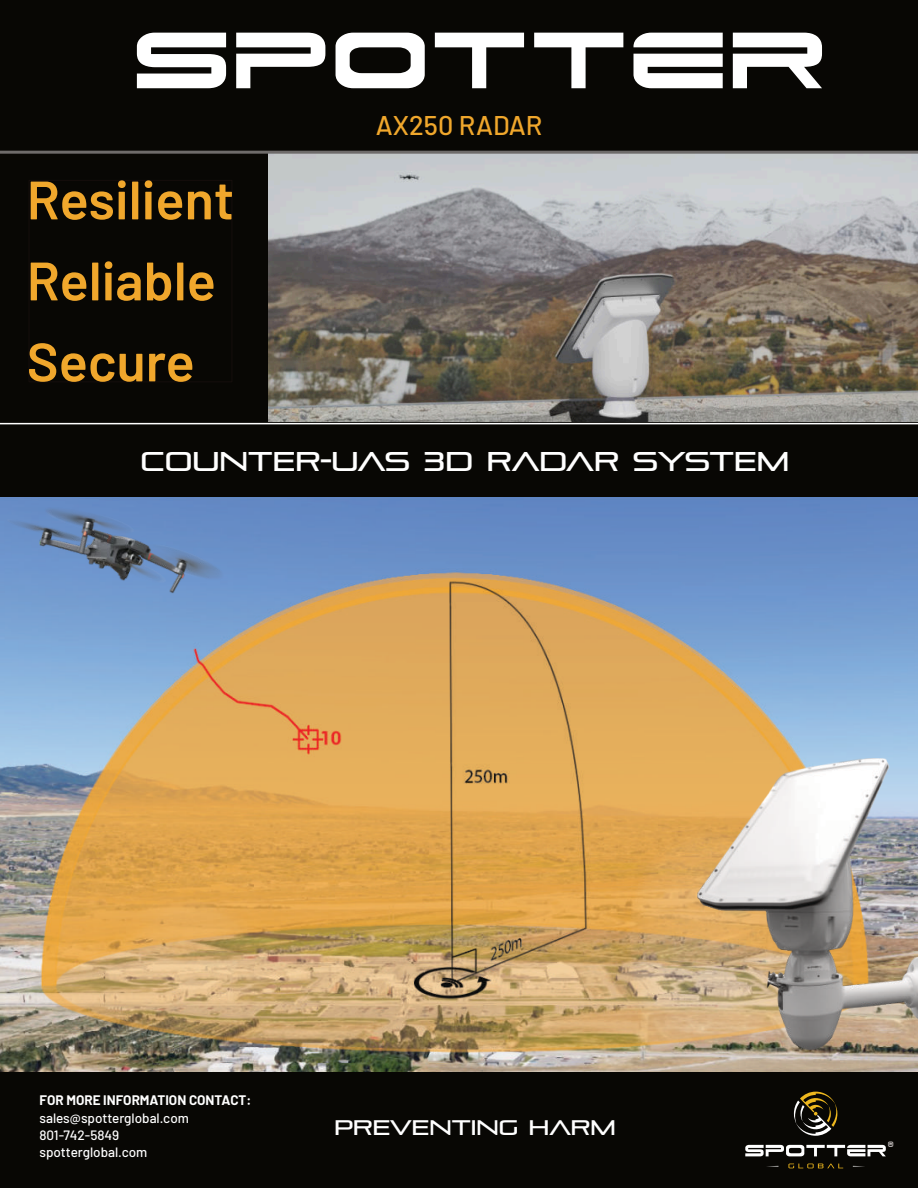
<style>
.page{position:relative;width:918px;height:1188px;background:#fff}
.page>*{position:absolute;margin:0;border:0;box-sizing:border-box;transform-origin:0 0}
.t1{font:600 54px/81px "Barlow";color:#f0a72c}
.t2{font:27px "Pirulen Rg";color:#fff}
.t3{font:500 27px "Barlow";color:#f0a72c}
.t4{font:21px "Pirulen Rg";color:#fff}
.t5{font:500 13.5px/17.4px "Barlow";color:#fff}
.t6{font:700 13.5px "Barlow";color:#fff}
.t7{font:9px "Pirulen Rg";color:#fef7f7}
</style>
<div class="page">
<img style="left:0;top:497px;width:918px;height:575px">
<img style="left:268px;top:154px;width:650px;height:268px">
<div style="left:0;top:137px;width:268px;height:287px;background:#080704"></div>
<div style="left:0;top:0;width:918px;height:151px;background:#080704"></div>
<svg style="left:137px;top:33px;width:685px;height:55px"></svg>
<div style="left:0;top:1072px;width:918px;height:116px;background:#080704"></div>
<svg style="left:745px;top:1145px;width:141px;height:11px"></svg>
<svg style="left:853px;top:1166px;width:12px;height:1px"></svg>
<svg style="left:788px;top:1164px;width:55px;height:4px"></svg>
<svg style="left:794px;top:1092px;width:43px;height:44px"></svg>
<div style="left:0;top:422px;width:918px;height:75px;background:#080704"></div>
<hr style="left:0;top:151px;width:918px;height:3px;background:#6e6b6a">
<hr style="left:0;top:423px;width:918px;height:1px;background:#fff">
<div style="left:29px;top:180px;width:203px;height:202px;border:1px solid #150e0c"></div>
<img style="left:698px;top:759px;width:220px;height:290px">
<img style="left:6px;top:498px;width:221px;height:99px">
<h1 class="t1" style="left:27px;top:157px;width:209px">Resilient<br>Reliable<br>Secure</h1>
<h2 class="t3" style="left:376px;top:108px;width:168px">AX250 RADAR</h2>
<h2 class="t2" style="left:141px;top:450px;width:650px">COUNTER-UAS 3D RADAR SYSTEM</h2>
<p class="t6" style="left:39px;top:1092px;width:213px">FOR MORE INFORMATION CONTACT:</p>
<p class="t5" style="left:39px;top:1108px;width:151px">sales@spotterglobal.com<br>801-742-5849 spotterglobal.com</p>
<h3 class="t4" style="left:335px;top:1119px;width:283px">PREVENTING HARM</h3>
<p class="t7" style="left:888px;top:1141px;width:7px">®</p>
</div>
